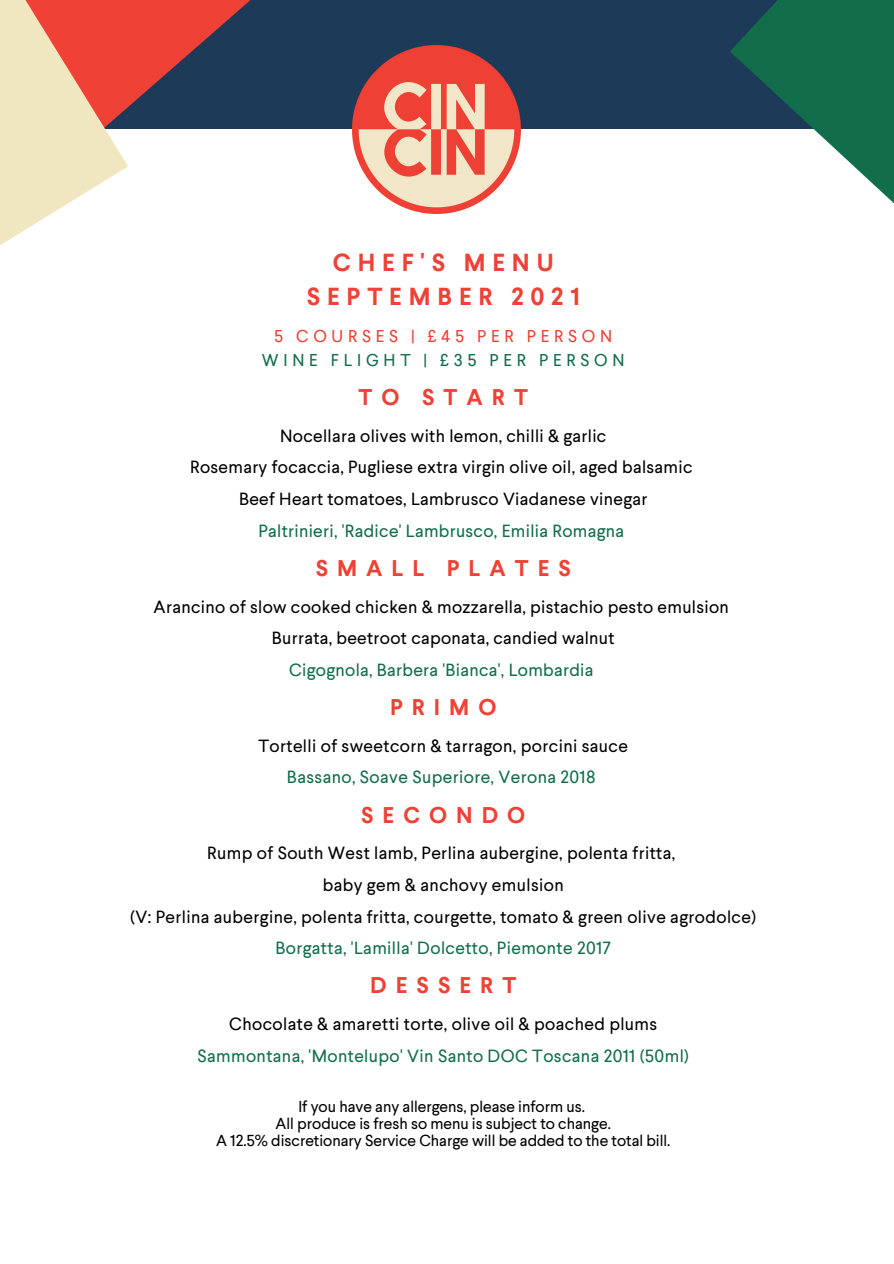
<style>
.page{position:relative;width:894px;height:1264px;background:#fff}
.page>*{position:absolute;margin:0;border:0;box-sizing:border-box;transform-origin:0 0}
.t1{font:700 24.6px "Larsseit";letter-spacing:.28em;color:#ef4135}
.t2{font:700 22.65px "Larsseit";letter-spacing:.4em;color:#ef4135}
.t3{font:17.55px "Larsseit";letter-spacing:.02em;color:#000}
.t4{font:17.55px "Larsseit";letter-spacing:.025em;color:#116d4a}
.t5{font:16.95px "Larsseit";letter-spacing:.28em;color:#116d4a}
.t6{font:16.95px "Larsseit";letter-spacing:.28em;color:#ef4135}
.t7{font:15.75px "Larsseit";color:#000}
</style>
<div class="page">
<div style="left:0;top:0;width:893px;height:128px;background:#1d3b58"></div>
<svg style="left:128px;top:0;width:321px;height:129px"></svg>
<svg style="left:0;top:0;width:128px;height:245px;fill:#f0e6c0"></svg>
<svg style="left:729px;top:0;width:164px;height:203px;fill:#116d4a"></svg>
<img style="left:352px;top:46px;width:168px;height:167px">
<p class="t1" style="left:332px;top:247px;width:222px">CHEF'S MENU</p>
<p class="t1" style="left:307px;top:281px;width:274px">SEPTEMBER 2021</p>
<p class="t6" style="left:274px;top:325px;width:339px">5 COURSES | £45 PER PERSON</p>
<p class="t5" style="left:262px;top:349px;width:364px">WINE FLIGHT | £35 PER PERSON</p>
<p class="t2" style="left:358px;top:383px;width:171px">TO START</p>
<p class="t3" style="left:280px;top:424px;width:327px">Nocellara olives with lemon, chilli &amp; garlic</p>
<p class="t3" style="left:190px;top:456px;width:503px">Rosemary focaccia, Pugliese extra virgin olive oil, aged balsamic</p>
<p class="t3" style="left:239px;top:487px;width:409px">Beef Heart tomatoes, Lambrusco Viadanese vinegar</p>
<p class="t4" style="left:258px;top:519px;width:367px">Paltrinieri, 'Radice' Lambrusco, Emilia Romagna</p>
<p class="t2" style="left:315px;top:553px;width:256px">SMALL PLATES</p>
<p class="t3" style="left:154px;top:595px;width:576px">Arancino of slow cooked chicken &amp; mozzarella, pistachio pesto emulsion</p>
<p class="t3" style="left:272px;top:627px;width:344px">Burrata, beetroot caponata, candied walnut</p>
<p class="t4" style="left:289px;top:658px;width:306px">Cigognola, Barbera 'Bianca', Lombardia</p>
<p class="t2" style="left:390px;top:693px;width:108px">PRIMO</p>
<p class="t3" style="left:258px;top:734px;width:371px">Tortelli of sweetcorn &amp; tarragon, porcini sauce</p>
<p class="t4" style="left:287px;top:766px;width:310px">Bassano, Soave Superiore, Verona 2018</p>
<p class="t2" style="left:361px;top:800px;width:166px">SECONDO</p>
<p class="t3" style="left:207px;top:842px;width:469px">Rump of South West lamb, Perlina aubergine, polenta fritta,</p>
<p class="t3" style="left:323px;top:873px;width:242px">baby gem &amp; anchovy emulsion</p>
<p class="t3" style="left:130px;top:905px;width:627px">(V: Perlina aubergine, polenta fritta, courgette, tomato &amp; green olive agrodolce)</p>
<p class="t4" style="left:275px;top:936px;width:337px">Borgatta, 'Lamilla' Dolcetto, Piemonte 2017</p>
<p class="t2" style="left:370px;top:971px;width:147px">DESSERT</p>
<p class="t3" style="left:229px;top:1012px;width:429px">Chocolate &amp; amaretti torte, olive oil &amp; poached plums</p>
<p class="t4" style="left:197px;top:1044px;width:493px">Sammontana, 'Montelupo' Vin Santo DOC Toscana 2011 (50ml)</p>
<p class="t7" style="left:298px;top:1096px;width:288px">If you have any allergens, please inform us.</p>
<p class="t7" style="left:275px;top:1113px;width:336px">All produce is fresh so menu is subject to change.</p>
<p class="t7" style="left:216px;top:1130px;width:455px">A 12.5% discretionary Service Charge will be added to the total bill.</p>
</div>
